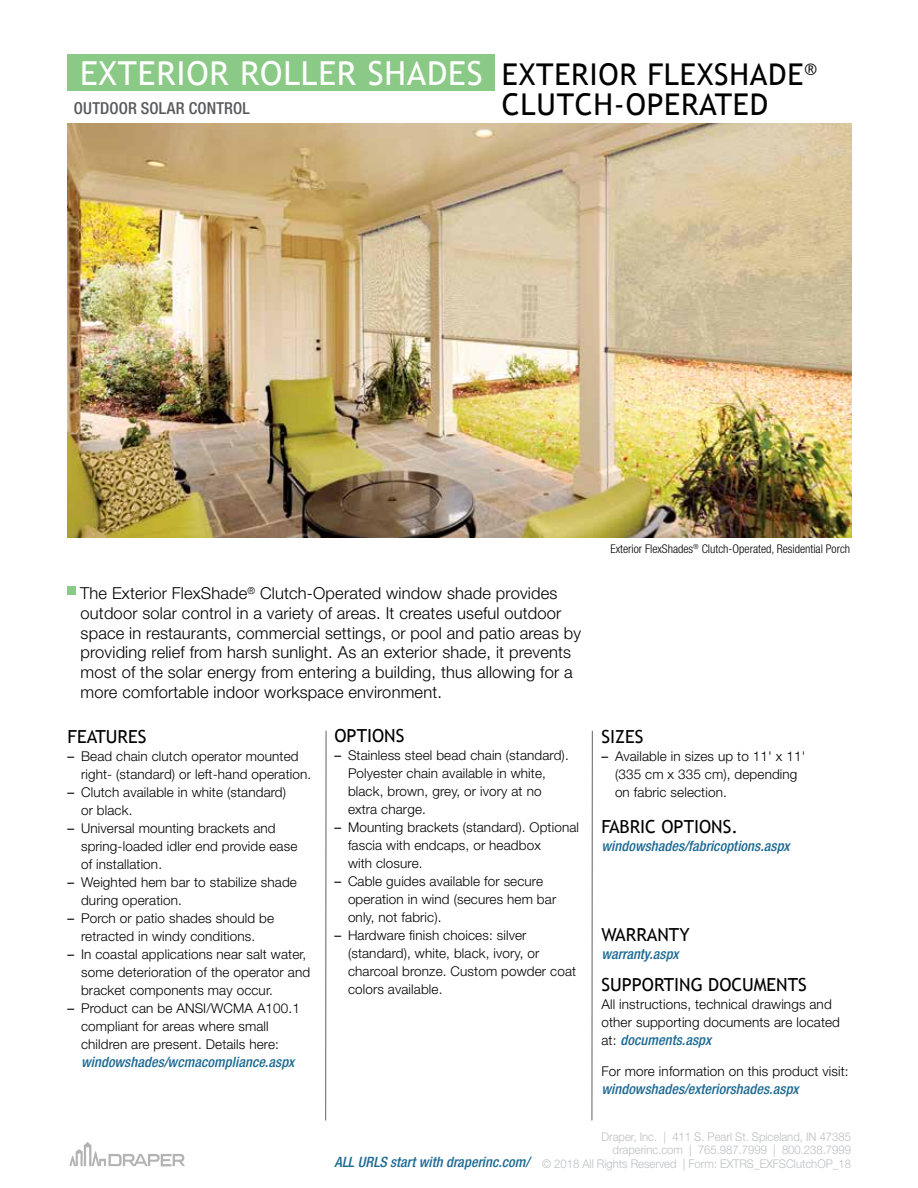
<style>
.page{position:relative;width:918px;height:1188px;background:#fff}
.page>*{position:absolute;margin:0;border:0;box-sizing:border-box;transform-origin:0 0}
.t1{font:33px "Trebuchet MS";letter-spacing:.025em;color:#fff}
.t2{font:30px "Trebuchet MS";letter-spacing:.025em;color:#000}
.t3{font:18px "Trebuchet MS";color:#000}
.t4{font:300 16.5px/19.8px "Helvetica Neue LT Std";letter-spacing:.01em;color:#000}
.t5{font:500 condensed 16.5px "Helvetica Neue LT Std";letter-spacing:.01em;color:#58595b}
.t6{font:italic 500 condensed 14.25px "Helvetica Neue LT Std";letter-spacing:.005em;color:#1c6993}
.t7{font:300 13.5px/18px "Helvetica Neue LT Std";letter-spacing:.01em;color:#000}
.t8{font:300 12px/13.5px "Helvetica Neue LT Std";color:#bcbec0;text-align:right;scale:.94 1}
.t9{font:300 condensed 12px "Helvetica Neue LT Std";color:#000}
.s1{font-weight:400}
.s2{font-weight:300;font-style:normal;font-stretch:normal;font-size:13.5px;color:#000}
</style>
<div class="page">
<div style="left:68px;top:54px;width:427px;height:37px;background:#8bca86"></div>
<div style="left:67px;top:586px;width:8px;height:9px;background:#8bca86"></div>
<hr style="left:592px;top:731px;width:1px;height:389px;background:#000">
<hr style="left:325px;top:731px;width:1px;height:389px;background:#000">
<svg style="left:69px;top:1142px;width:116px;height:24px"></svg>
<img style="left:68px;top:123px;width:783px;height:415px">
<h1 class="t1" style="left:80px;top:53px;width:404px">EXTERIOR ROLLER SHADES</h1>
<h2 class="t2" style="left:502px;top:56px;width:316px">EXTERIOR FLEXSHADE<sup>®</sup></h2>
<p class="t5" style="left:74px;top:98px;width:177px">OUTDOOR SOLAR CONTROL</p>
<h2 class="t2" style="left:502px;top:86px;width:268px">CLUTCH-OPERATED</h2>
<p class="t4" style="left:80px;top:583px;width:503px">The Exterior FlexShade<sup>®</sup> Clutch-Operated window shade provides outdoor solar control in a variety of areas. It creates useful outdoor space in restaurants, commercial settings, or pool and patio areas by providing relief from harsh sunlight. As an exterior shade, it prevents most of the solar energy from entering a building, thus allowing for a more comfortable indoor workspace environment.</p>
<h3 class="t3" style="left:68px;top:726px;width:80px">FEATURES</h3>
<p class="t7" style="left:81px;top:747px;width:232px;text-indent:-14px"><span class="s1">–</span> Bead chain clutch operator mounted right- (standard) or left-hand operation.</p>
<p class="t7" style="left:81px;top:783px;width:207px;text-indent:-14px"><span class="s1">–</span> Clutch available in white (standard) or black.</p>
<p class="t7" style="left:81px;top:819px;width:218px;text-indent:-14px"><span class="s1">–</span> Universal mounting brackets and spring-loaded idler end provide ease of installation.</p>
<p class="t7" style="left:81px;top:873px;width:217px;text-indent:-14px"><span class="s1">–</span> Weighted hem bar to stabilize shade during operation.</p>
<p class="t7" style="left:68px;top:909px;width:208px;text-align:center"><span class="s1">–</span> Porch or patio shades should be retracted in windy conditions.</p>
<p class="t7" style="left:81px;top:945px;width:231px;text-indent:-14px"><span class="s1">–</span> In coastal applications near salt water, some deterioration of the operator and bracket components may occur.</p>
<p class="t7" style="left:81px;top:999px;width:220px;text-indent:-14px"><span class="s1">–</span> Product can be ANSI/WCMA A100.1 compliant for areas where small children are present. Details here:</p>
<p class="t6" style="left:81px;top:1053px;width:215px">windowshades/wcmacompliance.aspx</p>
<h3 class="t3" style="left:334px;top:725px;width:71px">OPTIONS</h3>
<p class="t7" style="left:348px;top:746px;width:222px;text-indent:-14px"><span class="s1">–</span> Stainless steel bead chain (standard).<br>Polyester chain available in white, black, brown, grey, or ivory at no extra charge.</p>
<p class="t7" style="left:348px;top:818px;width:233px;text-indent:-14px"><span class="s1">–</span> Mounting brackets (standard). Optional fascia with endcaps, or headbox<br>with closure.</p>
<p class="t7" style="left:348px;top:872px;width:210px;text-indent:-14px"><span class="s1">–</span> Cable guides available for secure operation in wind (secures hem bar only, not fabric).</p>
<p class="t7" style="left:348px;top:926px;width:230px;text-indent:-14px"><span class="s1">–</span> Hardware finish choices: silver (standard), white, black, ivory, or charcoal bronze. Custom powder coat colors available.</p>
<p class="t9" style="left:610px;top:542px;width:241px">Exterior FlexShades<sup>®</sup> Clutch-Operated, Residential Porch</p>
<h3 class="t3" style="left:602px;top:726px;width:43px">SIZES</h3>
<p class="t7" style="left:615px;top:747px;width:192px;text-indent:-14px"><span class="s1">–</span> Available in sizes up to 11' x 11' (335 cm x 335 cm), depending on fabric selection.</p>
<h3 class="t3" style="left:602px;top:816px;width:138px">FABRIC OPTIONS.</h3>
<p class="t6" style="left:602px;top:837px;width:190px">windowshades/fabricoptions.aspx</p>
<h3 class="t3" style="left:602px;top:924px;width:90px">WARRANTY</h3>
<p class="t6" style="left:602px;top:946px;width:79px">warranty.aspx</p>
<h3 class="t3" style="left:602px;top:974px;width:207px">SUPPORTING DOCUMENTS</h3>
<p class="t7" style="left:602px;top:995px;width:240px">All instructions, technical drawings and other supporting documents are located</p>
<p class="t6" style="left:602px;top:1031px;width:111px"><span class="s2">at:</span> documents.aspx</p>
<p class="t7" style="left:602px;top:1062px;width:249px">For more information on this product visit:</p>
<p class="t6" style="left:602px;top:1081px;width:199px">windowshades/exteriorshades.aspx</p>
<p class="t6" style="left:334px;top:1153px;width:197px">ALL URLS start with draperinc.com/</p>
<p class="t8" style="left:542px;top:1130px;width:330px">Draper, Inc. | 411 S. Pearl St. Spiceland, IN 47385 draperinc.com | 765.987.7999 | 800.238.7999<br>© 2018 All Rights Reserved | Form: EXTRS_EXFSClutchOP_18</p>
</div>
